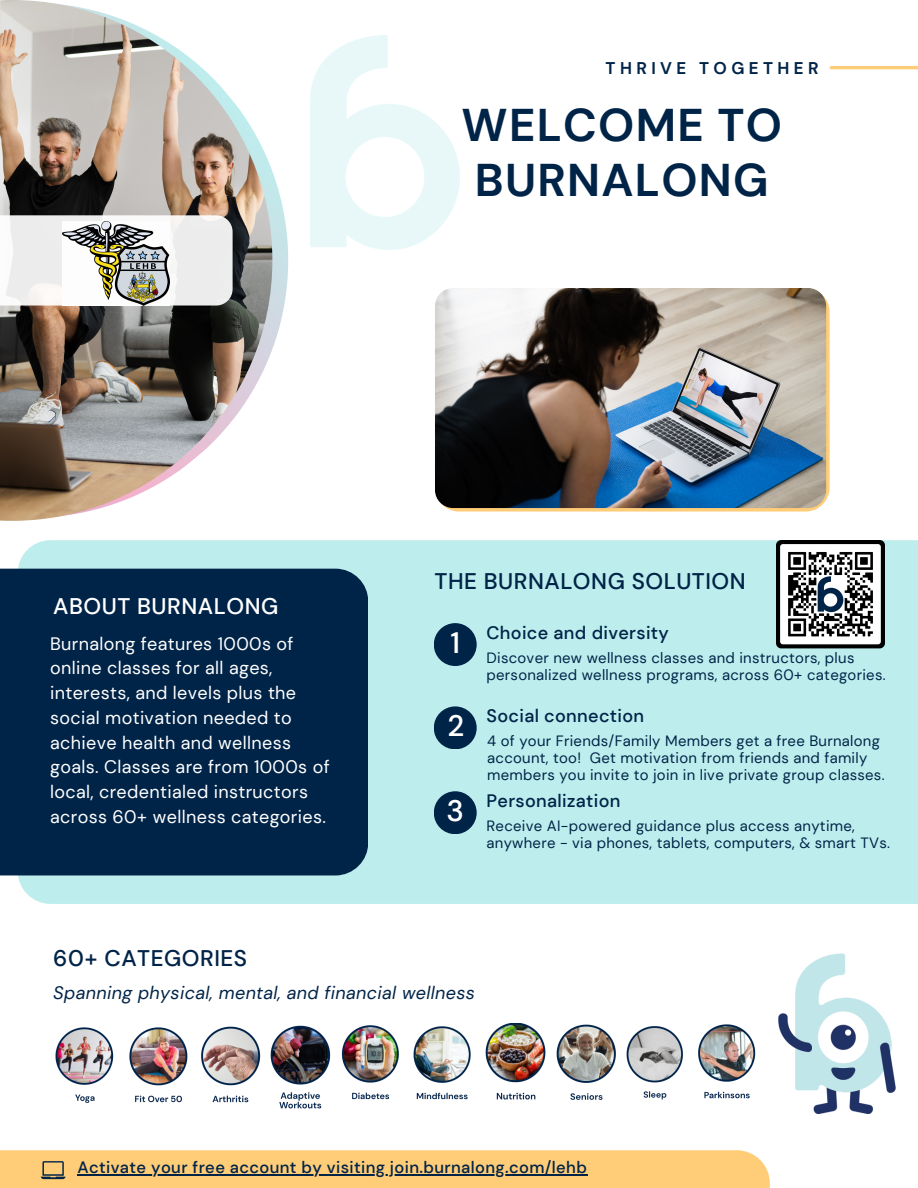
<style>
.page{position:relative;width:918px;height:1188px;background:#fff}
.page>*{position:absolute;margin:0;border:0;box-sizing:border-box;transform-origin:0 0}
.t1{font:700 45.75px/55.2px "DM Sans";letter-spacing:.03em;color:#002448}
.t2{font:500 29.55px "DM Sans";color:#fff}
.t3{font:500 22.5px "DM Sans";letter-spacing:.025em;color:#002448}
.t4{font:500 22.5px "DM Sans";letter-spacing:.025em;color:#fff}
.t5{font:18px/24.8px "DM Sans";letter-spacing:.02em;color:#fff}
.t6{font:500 18px "DM Sans";letter-spacing:.02em;color:#002448}
.t7{font:italic 18px "DM Sans";letter-spacing:.02em;color:#002448}
.t8{font:700 16.95px "DM Sans";letter-spacing:.26em;color:#002448}
.t9{font:500 16.5px "DM Sans";letter-spacing:.025em;color:#002448}
.t10{font:14.85px/16.8px "DM Sans";letter-spacing:.02em;color:#002448}
</style>
<div class="page">
<svg style="left:0;top:92px;width:393px;height:477px"></svg>
<div style="left:18px;top:540px;width:900px;height:364px;background:#beeded"></div>
<img style="left:311px;top:35px;width:148px;height:214px">
<div style="left:434px;top:623px;width:43px;height:43px;background:#002448;border-radius:50%"></div>
<div style="left:434px;top:706px;width:43px;height:43px;background:#002448;border-radius:50%"></div>
<div style="left:434px;top:791px;width:43px;height:43px;background:#002448;border-radius:50%"></div>
<div style="left:0;top:1150px;width:770px;height:38px;background:#ffcc78"></div>
<svg style="left:41px;top:1161px;width:25px;height:18px"></svg>
<hr style="left:831px;top:66px;width:87px;height:3px;background:#ffcc78">
<img style="left:0;top:0;width:272px;height:521px">
<div style="left:435px;top:288px;width:395px;height:224px;background:#ffcc78;border-radius:24px"></div>
<img style="left:435px;top:288px;width:391px;height:220px;border-radius:18px">
<div style="left:0;top:569px;width:368px;height:306px;background:#002448"></div>
<svg style="left:0;top:215px;width:233px;height:91px"></svg>
<img style="left:55px;top:1027px;width:59px;height:76px">
<img style="left:129px;top:1027px;width:59px;height:76px">
<img style="left:201px;top:1026px;width:60px;height:77px">
<img style="left:698px;top:1024px;width:58px;height:75px">
<img style="left:626px;top:1026px;width:57px;height:74px">
<img style="left:556px;top:1024px;width:60px;height:76px">
<img style="left:485px;top:1024px;width:61px;height:76px">
<img style="left:413px;top:1026px;width:58px;height:74px">
<img style="left:341px;top:1025px;width:58px;height:75px">
<img style="left:270px;top:1025px;width:61px;height:84px">
<img style="left:779px;top:953px;width:117px;height:160px">
<img style="left:62px;top:221px;width:107px;height:85px">
<img style="left:776px;top:540px;width:108px;height:110px">
<hr style="left:77px;top:1174px;width:475px;height:1px;background:#002448">
<hr style="left:552px;top:1174px;width:35px;height:1px;background:#002448">
<p class="t8" style="left:606px;top:58px;width:215px">THRIVE TOGETHER</p>
<p class="t1" style="left:462px;top:97px;width:322px">WELCOME TO<br>BURNALONG</p>
<p class="t4" style="left:53px;top:592px;width:227px">ABOUT BURNALONG</p>
<p class="t5" style="left:50px;top:631px;width:281px">Burnalong features 1000s of online classes for all ages, interests, and levels plus the social motivation needed to achieve health and wellness goals. Classes are from 1000s of local, credentialed instructors across 60+ wellness categories.</p>
<p class="t3" style="left:53px;top:944px;width:195px">60+ CATEGORIES</p>
<p class="t3" style="left:435px;top:567px;width:313px">THE BURNALONG SOLUTION</p>
<p class="t2" style="left:450px;top:624px;width:11px">1</p>
<p class="t2" style="left:448px;top:707px;width:18px">2</p>
<p class="t2" style="left:446px;top:792px;width:19px">3</p>
<p class="t6" style="left:487px;top:621px;width:184px">Choice and diversity</p>
<p class="t10" style="left:487px;top:650px;width:401px">Discover new wellness classes and instructors, plus personalized wellness programs, across 60+ categories.</p>
<p class="t6" style="left:487px;top:704px;width:159px">Social connection</p>
<p class="t10" style="left:487px;top:733px;width:399px">4 of your Friends/Family Members get a free Burnalong account, too! Get motivation from friends and family members you invite to join in live private group classes.</p>
<p class="t10" style="left:487px;top:818px;width:405px">Receive AI-powered guidance plus access anytime, anywhere - via phones, tablets, computers, &amp; smart TVs.</p>
<p class="t6" style="left:487px;top:789px;width:136px">Personalization</p>
<p class="t7" style="left:53px;top:981px;width:423px">Spanning physical, mental, and financial wellness</p>
<p class="t9" style="left:77px;top:1157px;width:511px">Activate your free account by visiting join.burnalong.com/lehb</p>
</div>
